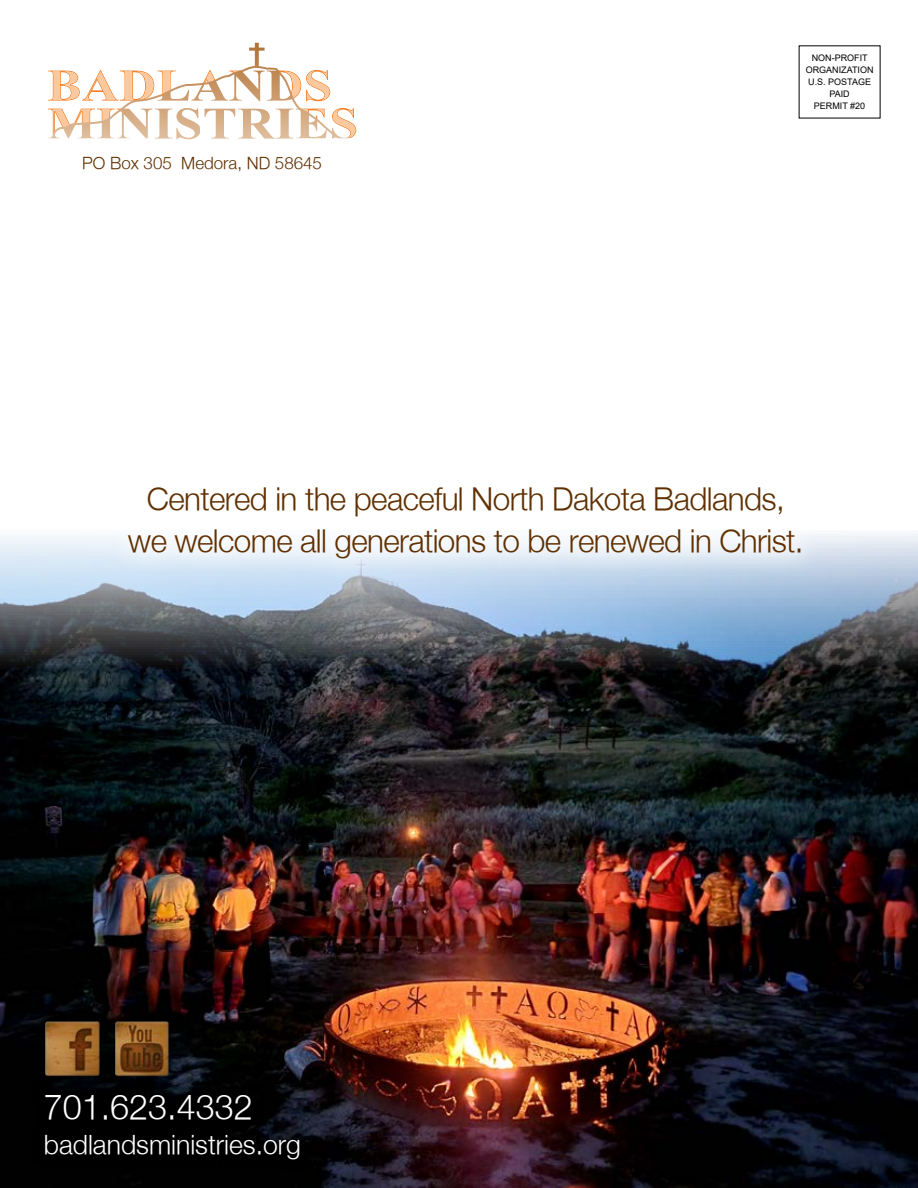
<style>
.page{position:relative;width:918px;height:1188px;background:#fff}
.page>*{position:absolute;margin:0;border:0;box-sizing:border-box;transform-origin:0 0}
.t1{font:300 34.2px "Helvetica Neue";color:#fff}
.t2{font:300 31.5px/42px "Helvetica Neue";letter-spacing:-.02em;color:#603000;text-align:center}
.t3{font:300 26.55px "Helvetica Neue";color:#fff}
.t4{font:300 16.95px "Helvetica Neue";color:#603000}
.t5{font:9px/12px "Arial";color:#000;text-align:center}
</style>
<div class="page">
<img style="left:0;top:534px;width:918px;height:654px">
<svg style="left:48px;top:43px;width:308px;height:96px"></svg>
<div style="left:104px;top:462px;width:721px;height:121px;background:#fff;opacity:.75"></div>
<img style="left:44px;top:1020px;width:57px;height:58px">
<img style="left:113px;top:1020px;width:58px;height:58px">
<div style="left:30px;top:1080px;width:284px;height:94px;background:#000"></div>
<p class="t4" style="left:82px;top:153px;width:241px">PO Box 305 Medora, ND 58645</p>
<p class="t5" style="left:806px;top:52px;width:69px">NON-PROFIT<br>ORGANIZATION<br>U.S. POSTAGE<br>PAID<br>PERMIT #20</p>
<p class="t2" style="left:128px;top:477px;width:677px">Centered in the peaceful North Dakota Badlands, we welcome all generations to be renewed in Christ.</p>
<p class="t1" style="left:44px;top:1086px;width:210px">701.623.4332</p>
<p class="t3" style="left:44px;top:1128px;width:259px">badlandsministries.org</p>
</div>
